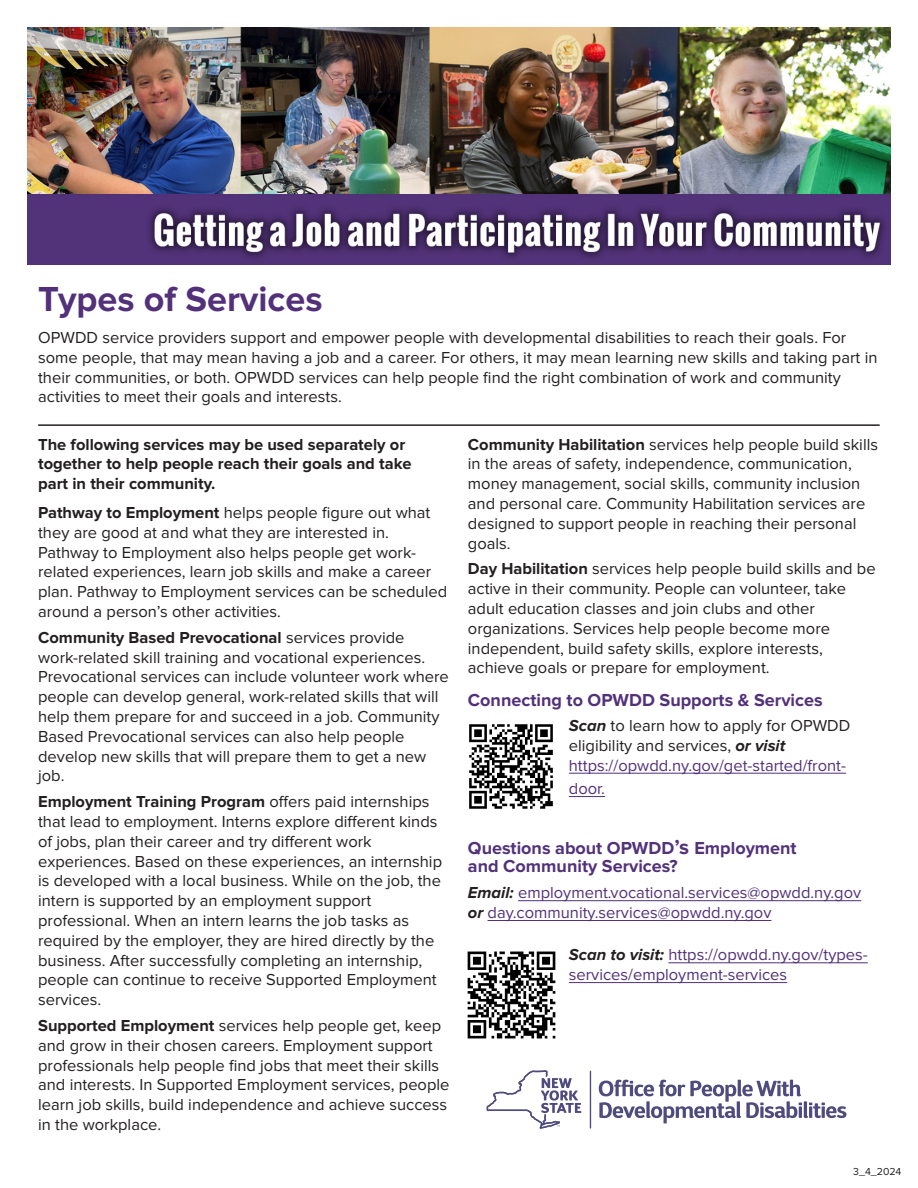
<style>
.page{position:relative;width:918px;height:1188px;background:#fff}
.page>*{position:absolute;margin:0;border:0;box-sizing:border-box;transform-origin:0 0}
.t1{font:700 36px "Proxima Nova";color:#52317a}
.t2{font:700 18px/18px "Proxima Nova";color:#52317a}
.t3{font:16.5px/19.8px "Proxima Nova";color:#231f20}
.t4{font:16.5px/19.8px "Proxima Nova";color:#52317a}
.t5{font:700 16.5px/19.8px "Proxima Nova";color:#231f20}
.t6{font:10.5px "Proxima Nova";color:#231f20}
.s1{font-weight:700}
.s2{font-weight:700;font-style:italic}
.s3{color:#52317a}
.s4{font-size:21px}
.s5{font-weight:700;font-style:italic;color:#231f20}
</style>
<div class="page">
<img style="left:27px;top:27px;width:864px;height:238px">
<hr style="left:38px;top:424px;width:842px;height:2px;background:#231f20">
<hr style="left:569px;top:773px;width:277px;height:1px;background:#52317a">
<hr style="left:569px;top:796px;width:36px;height:1px;background:#52317a">
<hr style="left:518px;top:900px;width:343px;height:1px;background:#52317a">
<hr style="left:488px;top:920px;width:283px;height:1px;background:#52317a">
<hr style="left:668px;top:963px;width:200px;height:1px;background:#52317a">
<hr style="left:569px;top:982px;width:218px;height:1px;background:#52317a">
<img style="left:469px;top:724px;width:84px;height:85px">
<img style="left:467px;top:951px;width:89px;height:88px">
<svg style="left:487px;top:1070px;width:94px;height:59px"></svg>
<hr style="left:590px;top:1071px;width:1px;height:58px;background:#504b7e">
<svg style="left:599px;top:1080px;width:247px;height:43px"></svg>
<p class="t1" style="left:38px;top:286px;width:286px">Types of Services</p>
<p class="t3" style="left:38px;top:329px;width:841px">OPWDD service providers support and empower people with developmental disabilities to reach their goals. For some people, that may mean having a job and a career. For others, it may mean learning new skills and taking part in their communities, or both. OPWDD services can help people find the right combination of work and community activities to meet their goals and interests.</p>
<p class="t5" style="left:38px;top:435px;width:375px">The following services may be used separately or together to help people reach their goals and take part in their community.</p>
<p class="t3" style="left:38px;top:504px;width:411px"><span class="s1">Pathway to Employment</span> helps people figure out what they are good at and what they are interested in.<br>Pathway to Employment also helps people get work&shy;related experiences, learn job skills and make a career plan. Pathway to Employment services can be scheduled around a person’s other activities.</p>
<p class="t3" style="left:38px;top:629px;width:412px"><span class="s1">Community Based Prevocational</span> services provide work-related skill training and vocational experiences.<br>Prevocational services can include volunteer work where people can develop general, work-related skills that will help them prepare for and succeed in a job. Community Based Prevocational services can also help people develop new skills that will prepare them to get a new job.</p>
<p class="t3" style="left:38px;top:793px;width:406px"><span class="s1">Employment Training Program</span> offers paid internships that lead to employment. Interns explore different kinds of jobs, plan their career and try different work experiences. Based on these experiences, an internship is developed with a local business. While on the job, the intern is supported by an employment support professional. When an intern learns the job tasks as required by the employer, they are hired directly by the business. After successfully completing an internship, people can continue to receive Supported Employment services.</p>
<p class="t3" style="left:38px;top:1017px;width:413px"><span class="s1">Supported Employment</span> services help people get, keep and grow in their chosen careers. Employment support professionals help people find jobs that meet their skills and interests. In Supported Employment services, people learn job skills, build independence and achieve success in the workplace.</p>
<p class="t3" style="left:468px;top:436px;width:412px"><span class="s1">Community Habilitation</span> services help people build skills in the areas of safety, independence, communication, money management, social skills, community inclusion and personal care. Community Habilitation services are designed to support people in reaching their personal goals.</p>
<p class="t3" style="left:468px;top:561px;width:409px"><span class="s1">Day Habilitation</span> services help people build skills and be active in their community. People can volunteer, take adult education classes and join clubs and other organizations. Services help people become more independent, build safety skills, explore interests, achieve goals or prepare for employment.</p>
<p class="t2" style="left:468px;top:693px;width:356px">Connecting to OPWDD Supports &amp; Services</p>
<p class="t3" style="left:569px;top:717px;width:283px"><span class="s2">Scan</span> to learn how to apply for OPWDD eligibility and services, <span class="s2">or visit </span><span class="s3">https://opwdd.ny.gov/get-started/front-</span></p>
<p class="t4" style="left:569px;top:780px;width:38px">door.</p>
<p class="t2" style="left:468px;top:841px;width:330px">Questions about OPWDD<span class="s4">’s</span> Employment and Community Services?</p>
<p class="t4" style="left:468px;top:885px;width:395px"><span class="s5">Email:</span> employment.vocational.services@opwdd.ny.gov <span class="s5">or</span> day.community.services@opwdd.ny.gov</p>
<p class="t4" style="left:569px;top:947px;width:300px"><span class="s5">Scan to visit:</span> https://opwdd.ny.gov/types&shy;services/employment-services</p>
<p class="t6" style="left:853px;top:1168px;width:50px">3_4_2024</p>
</div>
